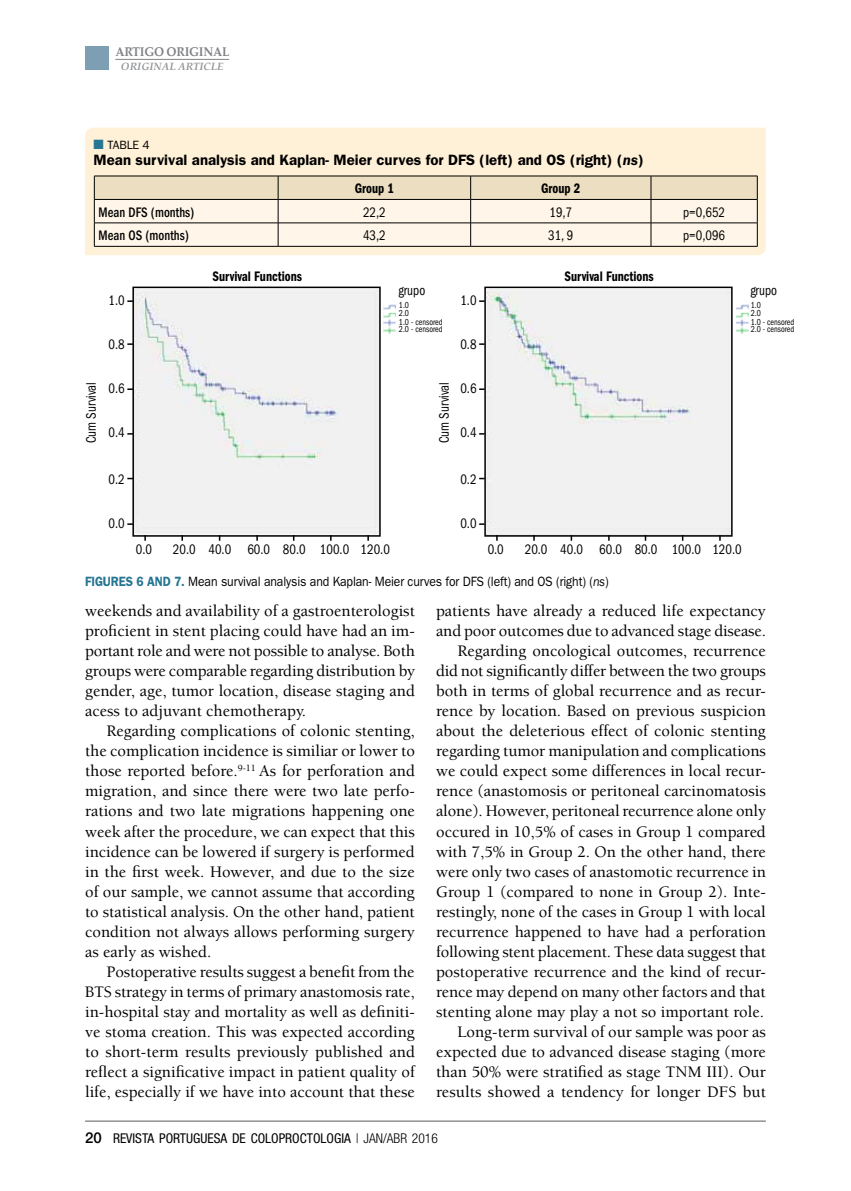
<style>
.page{position:relative;width:851px;height:1191px;background:#fff}
.page>*{position:absolute;margin:0;border:0;box-sizing:border-box;transform-origin:0 0}
.t1{font:500 16.5px/20.1px "Berkeley";color:#000;text-align:justify}
.t2{font:600 15px "Franklin Gothic LT";color:#000}
.t3{font:condensed 14.25px "Franklin Gothic LT";color:#000;scale:.9 1}
.t4{font:600 condensed 14.25px "Franklin Gothic LT";color:#000;scale:.9 1}
.t5{font:500 condensed 14.25px "Franklin Gothic LT";color:#000;scale:.9 1}
.t6{font:13.5px "Franklin Gothic LT";letter-spacing:-.01em;color:#000;scale:.9 1}
.t7{font:condensed 13.5px "Helvetica Neue";color:#000}
.t8{font:700 12.6px "Palatino";letter-spacing:-.02em;color:#808285;scale:.95 1}
.t9{font:12px "Franklin Gothic LT";letter-spacing:-.01em;color:#000}
.t10{font:italic 700 10.5px "Palatino";color:#939598}
.t11{font:condensed 9px/8.1px "Franklin Gothic LT";color:#000;scale:.9 1}
.s1{color:#267592}
.s2{font-style:italic}
.s3{font-weight:600;color:#267592}
.s4{font-weight:500;font-stretch:normal;font-size:15px}
.s5{font-weight:300}
</style>
<div class="page">
<hr style="left:85px;top:1120px;width:680px;height:1px;background:#58595b">
<div style="left:85px;top:47px;width:24px;height:23px;background:#7e9eb4"></div>
<hr style="left:115px;top:59px;width:114px;height:1px;background:#808285">
<div style="left:85px;top:128px;width:680px;height:127px;background:#fff0d8"></div>
<hr style="left:94px;top:246px;width:184px;height:1px;background:#000">
<hr style="left:278px;top:246px;width:192px;height:1px;background:#000">
<hr style="left:470px;top:246px;width:181px;height:1px;background:#000">
<hr style="left:651px;top:246px;width:106px;height:1px;background:#000">
<svg style="left:94px;top:176px;width:664px;height:70px;background:#ede3d1"></svg>
<div style="left:135px;top:289px;width:242px;height:244px;background:#f1f1f1"></div>
<div style="left:132px;top:286px;width:248px;height:250px;border:2px solid #000"></div>
<svg style="left:144px;top:535px;width:2px;height:6px"></svg>
<svg style="left:181px;top:535px;width:2px;height:6px"></svg>
<svg style="left:256px;top:535px;width:2px;height:6px"></svg>
<svg style="left:367px;top:535px;width:2px;height:6px"></svg>
<svg style="left:127px;top:300px;width:6px;height:2px"></svg>
<svg style="left:127px;top:343px;width:6px;height:2px"></svg>
<svg style="left:127px;top:388px;width:6px;height:2px"></svg>
<svg style="left:127px;top:523px;width:6px;height:2px"></svg>
<img style="left:383px;top:304px;width:13px;height:29px">
<div style="left:487px;top:289px;width:242px;height:244px;background:#f1f1f1"></div>
<div style="left:484px;top:286px;width:248px;height:250px;border:2px solid #000"></div>
<svg style="left:570px;top:535px;width:2px;height:6px"></svg>
<svg style="left:644px;top:535px;width:2px;height:6px"></svg>
<svg style="left:681px;top:535px;width:2px;height:6px"></svg>
<img style="left:736px;top:304px;width:12px;height:29px">
<p class="t8" style="left:115px;top:41px;width:122px">ARTIGO ORIGINAL</p>
<p class="t10" style="left:121px;top:57px;width:104px">ORIGINAL ARTICLE</p>
<p class="t9" style="left:94px;top:138px;width:58px"><span class="s1">■</span> TABLE 4</p>
<p class="t2" style="left:94px;top:151px;width:551px">Mean survival analysis and Kaplan- Meier curves for DFS (left) and OS (right) (<span class="s2">ns</span>)</p>
<p class="t4" style="left:354px;top:180px;width:45px">Group 1</p>
<p class="t4" style="left:541px;top:180px;width:45px">Group 2</p>
<p class="t5" style="left:99px;top:204px;width:108px">Mean DFS (months)</p>
<p class="t3" style="left:363px;top:204px;width:27px">22,2</p>
<p class="t3" style="left:549px;top:204px;width:27px">19,7</p>
<p class="t3" style="left:683px;top:204px;width:48px">p=0,652</p>
<p class="t5" style="left:99px;top:227px;width:102px">Mean OS (months)</p>
<p class="t3" style="left:363px;top:227px;width:27px">43,2</p>
<p class="t3" style="left:548px;top:227px;width:30px">31, 9</p>
<p class="t3" style="left:683px;top:227px;width:48px">p=0,096</p>
<p class="t3" style="left:109px;top:292px;width:19px">1.0</p>
<p class="t3" style="left:109px;top:337px;width:19px">0.8</p>
<p class="t3" style="left:83px;top:443px;width:70px;rotate:-90deg">Cum Survival</p>
<p class="t3" style="left:109px;top:380px;width:19px">0.6</p>
<p class="t3" style="left:109px;top:425px;width:19px">0.4</p>
<p class="t3" style="left:109px;top:471px;width:19px">0.2</p>
<p class="t4" style="left:213px;top:268px;width:101px">Survival Functions</p>
<p class="t3" style="left:398px;top:282px;width:31px">grupo</p>
<p class="t11" style="left:399px;top:301px;width:50px">1.0<br>2.0<br>1.0 - censored<br>2.0 - censored</p>
<p class="t3" style="left:460px;top:292px;width:19px">1.0</p>
<p class="t3" style="left:460px;top:337px;width:19px">0.8</p>
<p class="t3" style="left:436px;top:443px;width:70px;rotate:-90deg">Cum Survival</p>
<p class="t3" style="left:460px;top:380px;width:19px">0.6</p>
<p class="t3" style="left:460px;top:425px;width:19px">0.4</p>
<p class="t3" style="left:460px;top:471px;width:19px">0.2</p>
<p class="t4" style="left:564px;top:268px;width:101px">Survival Functions</p>
<p class="t3" style="left:750px;top:282px;width:31px">grupo</p>
<p class="t11" style="left:750px;top:301px;width:50px">1.0<br>2.0<br>1.0 - censored<br>2.0 - censored</p>
<p class="t3" style="left:109px;top:516px;width:19px">0.0</p>
<p class="t3" style="left:136px;top:541px;width:19px">0.0</p>
<p class="t3" style="left:173px;top:541px;width:242px">20.0 40.0 60.0 80.0 100.0 120.0</p>
<p class="t3" style="left:460px;top:516px;width:19px">0.0</p>
<p class="t3" style="left:487px;top:541px;width:19px">0.0</p>
<p class="t3" style="left:524px;top:541px;width:242px">20.0 40.0 60.0 80.0 100.0 120.0</p>
<p class="t6" style="left:85px;top:574px;width:583px"><span class="s3">FIGURES 6 AND 7.</span> Mean survival analysis and Kaplan- Meier curves for DFS (left) and OS (right) (<span class="s2">ns</span>)</p>
<p class="t1" style="left:85px;top:601px;width:331px">weekends and availability of a gastroenterologist proficient in stent placing could have had an im&shy;portant role and were not possible to analyse. Both groups were comparable regarding distribution by gender, age, tumor location, disease staging and acess to adjuvant chemotherapy.</p>
<p class="t1" style="left:85px;top:721px;width:331px;text-indent:21px">Regarding complications of colonic stenting, the complication incidence is similiar or lower to those reported before.<sup>9-11</sup> As for perforation and migration, and since there were two late perfo&shy;rations and two late migrations happening one week after the procedure, we can expect that this incidence can be lowered if surgery is performed in the first week. However, and due to the size of our sample, we cannot assume that according to statistical analysis. On the other hand, patient condition not always allows performing surgery as early as wished.</p>
<p class="t1" style="left:85px;top:962px;width:331px;text-indent:21px">Postoperative results suggest a benefit from the BTS strategy in terms of primary anastomosis rate, in-hospital stay and mortality as well as definiti&shy;ve stoma creation. This was expected according to short-term results previously published and reflect a significative impact in patient quality of life, especially if we have into account that these</p>
<p class="t1" style="left:436px;top:601px;width:331px;text-align:right">patients have already a reduced life expectancy and poor outcomes due to advanced stage disease.<br>Regarding oncological outcomes, recurrence did not significantly differ between the two groups both in terms of global recurrence and as recur&shy;rence by location. Based on previous suspicion about the deleterious effect of colonic stenting regarding tumor manipulation and complications we could expect some differences in local recur&shy;rence (anastomosis or peritoneal carcinomatosis alone). However, peritoneal recurrence alone only occured in 10,5% of cases in Group 1 compared with 7,5% in Group 2. On the other hand, there were only two cases of anastomotic recurrence in Group 1 (compared to none in Group 2). Inte&shy;restingly, none of the cases in Group 1 with local recurrence happened to have had a perforation following stent placement. These data suggest that postoperative recurrence and the kind of recur&shy;rence may depend on many other factors and that stenting alone may play a not so important role.<br>Long-term survival of our sample was poor as expected due to advanced disease staging (more than 50% were stratified as stage TNM III). Our results showed a tendency for longer DFS but</p>
<p class="t7" style="left:85px;top:1130px;width:354px"><span class="s4">20</span> REVISTA PORTUGUESA DE COLOPROCTOLOGIA <span class="s5">| JAN/ABR 2016</span></p>
</div>
